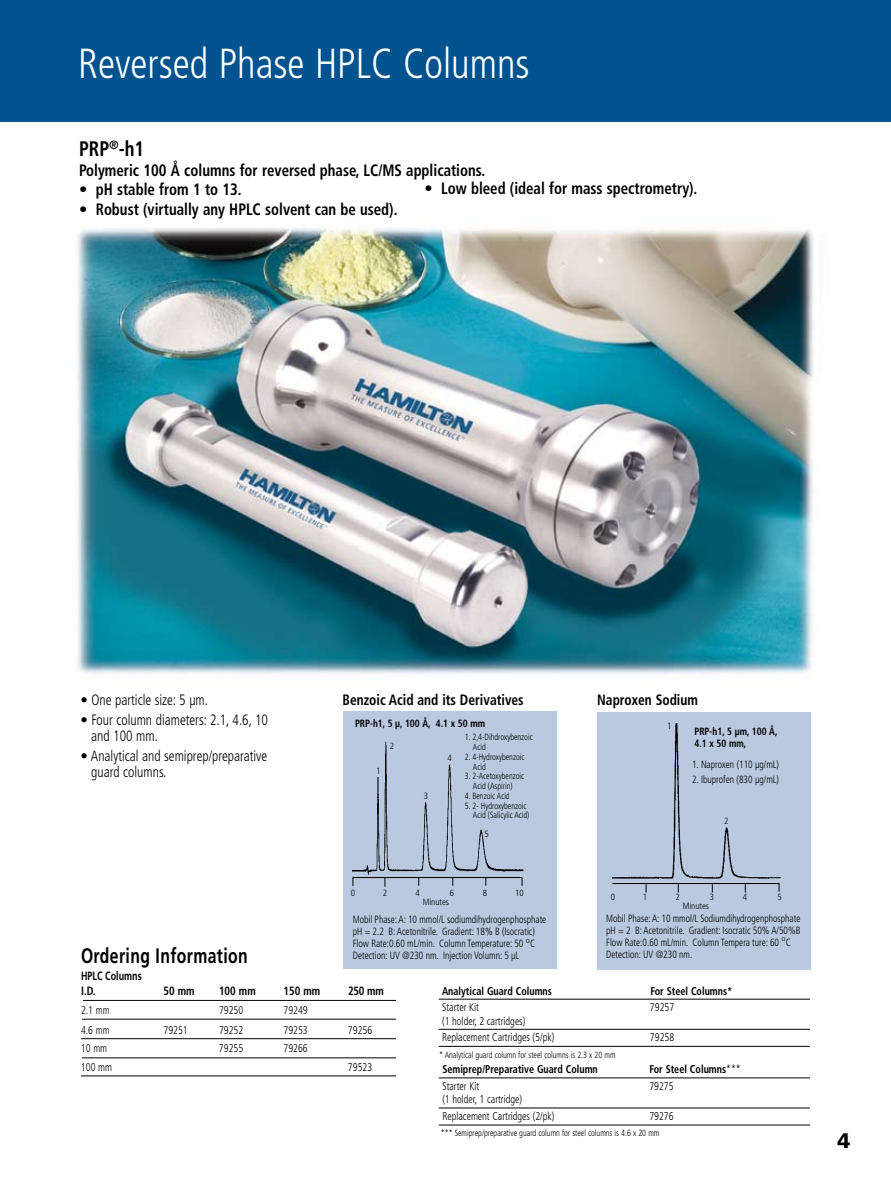
<style>
.page{position:relative;width:891px;height:1188px;background:#fff}
.page>*{position:absolute;margin:0;border:0;box-sizing:border-box;transform-origin:0 0}
.t1{font:300 condensed 45px "Frutiger";color:#fff;scale:.95 1}
.t2{font:300 condensed 42px "Frutiger";color:#fff;scale:.95 1}
.t3{font:700 21px "Frutiger";letter-spacing:.025em;color:#000;scale:.75 1}
.t4{font:700 condensed 21px "Frutiger";color:#000;scale:.9 1}
.t5{font:900 21px "Frutiger";color:#000}
.t6{font:700 condensed 16.5px "Frutiger";color:#000}
.t7{font:700 condensed 16.5px "Frutiger";color:#000;scale:.9 1}
.t8{font:300 condensed 15px/16.5px "Frutiger";color:#000}
.t9{font:700 condensed 15px "Frutiger";color:#000;scale:.9 1}
.t10{font:700 condensed 12px "Frutiger";color:#000;scale:.9 1}
.t11{font:700 12px "Frutiger";color:#000;scale:.75 1}
.t12{font:300 condensed 11.25px/16.5px "Frutiger";color:#000;scale:.9 1}
.t13{font:700 condensed 11.25px "Frutiger";color:#000;scale:.9 1}
.t14{font:300 condensed 10.5px/12px "Frutiger";color:#000;scale:.9 1}
.t15{font:700 condensed 10.5px/12px "Frutiger";color:#000;scale:.9 1}
.t16{font:300 condensed 9px/9.8px "Frutiger";color:#000;scale:.9 1}
.t17{font:300 condensed 9px "Frutiger";color:#000}
.s1{font-weight:300}
</style>
<div class="page">
<div style="left:0;top:0;width:891px;height:121px;background:#00538e"></div>
<img style="left:77px;top:228px;width:737px;height:446px">
<div style="left:343px;top:712px;width:213px;height:257px;background:#bbc9e0"></div>
<img style="left:352px;top:741px;width:172px;height:135px">
<hr style="left:353px;top:877px;width:169px;height:1px;background:#000">
<div style="left:597px;top:712px;width:213px;height:258px;background:#bbc9e0"></div>
<img style="left:612px;top:724px;width:169px;height:164px">
<hr style="left:613px;top:883px;width:166px;height:1px;background:#000">
<hr style="left:83px;top:1000px;width:322px;height:1px;background:#000">
<hr style="left:82px;top:1019px;width:323px;height:1px;background:#000">
<hr style="left:81px;top:1038px;width:329px;height:1px;background:#000">
<hr style="left:82px;top:1058px;width:324px;height:1px;background:#000">
<hr style="left:81px;top:1076px;width:323px;height:1px;background:#000">
<hr style="left:426px;top:1078px;width:398px;height:1px;background:#000">
<hr style="left:432px;top:999px;width:385px;height:1px;background:#000">
<hr style="left:423px;top:1029px;width:396px;height:1px;background:#000">
<hr style="left:432px;top:1108px;width:395px;height:1px;background:#000">
<hr style="left:416px;top:1046px;width:407px;height:1px;background:#000">
<hr style="left:432px;top:1125px;width:386px;height:1px;background:#000">
<div style="left:397px;top:982px;width:41px;height:165px;background:#fff"></div>
<div style="left:810px;top:986px;width:20px;height:148px;background:#fff"></div>
<h1 class="t1" style="left:81px;top:34px;width:667px">PRP®-1 Reversed Phase HPLC Columns</h1>
<h2 class="t2" style="left:78px;top:39px;width:477px">Reversed Phase HPLC Columns</h2>
<h3 class="t4" style="left:79px;top:136px;width:74px">PRP<sup>®</sup>-h1</h3>
<h3 class="t7" style="left:79px;top:160px;width:453px">Polymeric 100 Å columns for reversed phase, LC/MS applications.</h3>
<h3 class="t6" style="left:79px;top:180px;width:164px">• pH stable from 1 to 13.</h3>
<h3 class="t6" style="left:79px;top:199px;width:320px">• Robust (virtually any HPLC solvent can be used).</h3>
<h3 class="t6" style="left:424px;top:178px;width:274px">• Low bleed (ideal for mass spectrometry).</h3>
<h3 class="t8" style="left:81px;top:692px;width:129px">• One particle size: 5 µm.</h3>
<h3 class="t8" style="left:91px;top:712px;width:178px;text-indent:-11px">• Four column diameters: 2.1, 4.6, 10 and 100 mm.</h3>
<h3 class="t8" style="left:91px;top:748px;width:178px;text-indent:-11px">• Analytical and semiprep/preparative guard columns.</h3>
<h3 class="t3" style="left:81px;top:944px;width:224px">Ordering Information</h3>
<h3 class="t9" style="left:343px;top:691px;width:203px">Benzoic Acid and its Derivatives</h3>
<p class="t15" style="left:355px;top:717px;width:146px">PRP-h1, 5 µ, 100 Å, 4.1 x 50 mm</p>
<p class="t16" style="left:473px;top:732px;width:68px;text-indent:-8px">1. 2,4-Dihdroxybenzoic<br>Acid</p>
<p class="t16" style="left:473px;top:752px;width:59px;text-indent:-8px">2. 4-Hydroxybenzoic<br>Acid</p>
<p class="t16" style="left:465px;top:771px;width:67px;text-align:center">3. 2-Acetoxybenzoic<br>Acid (Aspirin)</p>
<p class="t16" style="left:465px;top:791px;width:51px">4. Benzoic Acid</p>
<p class="t16" style="left:473px;top:801px;width:64px;text-indent:-8px">5. 2- Hydroxybenzoic<br>Acid (Salicylic Acid)</p>
<p class="t17" style="left:390px;top:741px;width:6px">2</p>
<p class="t17" style="left:447px;top:753px;width:6px">4</p>
<p class="t17" style="left:376px;top:765px;width:6px">1</p>
<p class="t17" style="left:424px;top:791px;width:6px">3</p>
<p class="t17" style="left:484px;top:829px;width:6px">5</p>
<p class="t17" style="left:351px;top:888px;width:6px">0</p>
<p class="t17" style="left:383px;top:888px;width:6px">2</p>
<p class="t17" style="left:415px;top:888px;width:6px">4</p>
<p class="t17" style="left:450px;top:888px;width:6px">6</p>
<p class="t17" style="left:483px;top:888px;width:6px">8</p>
<p class="t17" style="left:515px;top:888px;width:10px">10</p>
<p class="t17" style="left:423px;top:897px;width:28px">Minutes</p>
<p class="t14" style="left:353px;top:914px;width:217px">Mobil Phase: A: 10 mmol/L sodiumdihydrogenphosphate pH = 2.2 B: Acetonitrile. Gradient: 18% B (Isocratic)<br>Flow Rate:0.60 mL/min. Column Temperature: 50 <sup>o</sup>C Detection: UV @230 nm. Injection Volumn: 5 µL</p>
<h3 class="t9" style="left:597px;top:691px;width:113px">Naproxen Sodium</h3>
<p class="t17" style="left:667px;top:720px;width:6px">1</p>
<p class="t15" style="left:694px;top:725px;width:94px">PRP-h1, 5 µm, 100 Å,<br>4.1 x 50 mm,</p>
<p class="t14" style="left:692px;top:759px;width:98px">1. Naproxen (110 µg/mL)</p>
<p class="t14" style="left:692px;top:774px;width:98px">2. Ibuprofen (830 µg/mL)</p>
<p class="t17" style="left:724px;top:816px;width:6px">2</p>
<p class="t17" style="left:611px;top:892px;width:6px">0</p>
<p class="t17" style="left:643px;top:892px;width:6px">1</p>
<p class="t17" style="left:675px;top:892px;width:6px">2</p>
<p class="t17" style="left:710px;top:892px;width:6px">3</p>
<p class="t17" style="left:743px;top:892px;width:6px">4</p>
<p class="t17" style="left:777px;top:892px;width:6px">5</p>
<p class="t17" style="left:683px;top:901px;width:28px">Minutes</p>
<p class="t14" style="left:606px;top:912px;width:218px">Mobil Phase: A: 10 mmol/L Sodiumdihydrogenphosphate pH = 2 B: Acetonitrile. Gradient: Isocratic 50% A/50%B Flow Rate:0.60 mL/min. Column Tempera ture: 60 <sup>o</sup>C Detection: UV @230 nm.</p>
<p class="t11" style="left:81px;top:969px;width:82px">HPLC Columns</p>
<p class="t10" style="left:81px;top:984px;width:18px">I.D.</p>
<p class="t10" style="left:164px;top:984px;width:36px">50 mm</p>
<p class="t10" style="left:219px;top:984px;width:42px">100 mm</p>
<p class="t10" style="left:284px;top:984px;width:42px">150 mm</p>
<p class="t10" style="left:348px;top:984px;width:41px">250 mm</p>
<p class="t12" style="left:81px;top:1002px;width:33px">2.1 mm</p>
<p class="t12" style="left:219px;top:1002px;width:28px">79250</p>
<p class="t12" style="left:284px;top:1002px;width:29px">79249</p>
<p class="t12" style="left:81px;top:1022px;width:33px">4.6 mm</p>
<p class="t12" style="left:163px;top:1022px;width:28px">79251</p>
<p class="t12" style="left:219px;top:1022px;width:28px">79252</p>
<p class="t12" style="left:284px;top:1022px;width:29px">79253</p>
<p class="t12" style="left:348px;top:1022px;width:29px">79256</p>
<p class="t12" style="left:81px;top:1040px;width:31px">10 mm</p>
<p class="t12" style="left:219px;top:1040px;width:28px">79255</p>
<p class="t12" style="left:283px;top:1040px;width:28px">79266</p>
<p class="t12" style="left:81px;top:1059px;width:36px">100 mm</p>
<p class="t12" style="left:348px;top:1059px;width:29px">79523</p>
<p class="t13" style="left:442px;top:984px;width:124px">Analytical Guard Columns</p>
<p class="t13" style="left:650px;top:984px;width:93px">For Steel Columns*</p>
<p class="t12" style="left:442px;top:999px;width:43px">Starter Kit</p>
<p class="t12" style="left:650px;top:999px;width:28px">79257</p>
<p class="t12" style="left:442px;top:1013px;width:126px">(1 holder, 2 cartridges)<br>Replacement Cartridges (5/pk)</p>
<p class="t12" style="left:650px;top:1029px;width:28px">79258</p>
<p class="t16" style="left:439px;top:1050px;width:198px">* Analytical guard column for steel columns is 2.3 x 20 mm</p>
<p class="t13" style="left:442px;top:1063px;width:174px">Semiprep/Preparative Guard Column</p>
<p class="t13" style="left:649px;top:1063px;width:103px">For Steel Columns<span class="s1">***</span></p>
<p class="t12" style="left:442px;top:1078px;width:43px">Starter Kit</p>
<p class="t12" style="left:649px;top:1078px;width:28px">79275</p>
<p class="t12" style="left:442px;top:1091px;width:126px">(1 holder, 1 cartridge)<br>Replacement Cartridges (2/pk)</p>
<p class="t12" style="left:649px;top:1108px;width:28px">79276</p>
<p class="t16" style="left:441px;top:1128px;width:244px">*** Semiprep/preparative guard column for steel columns is 4.6 x 20 mm</p>
<h3 class="t5" style="left:837px;top:1128px;width:14px">4</h3>
</div>
